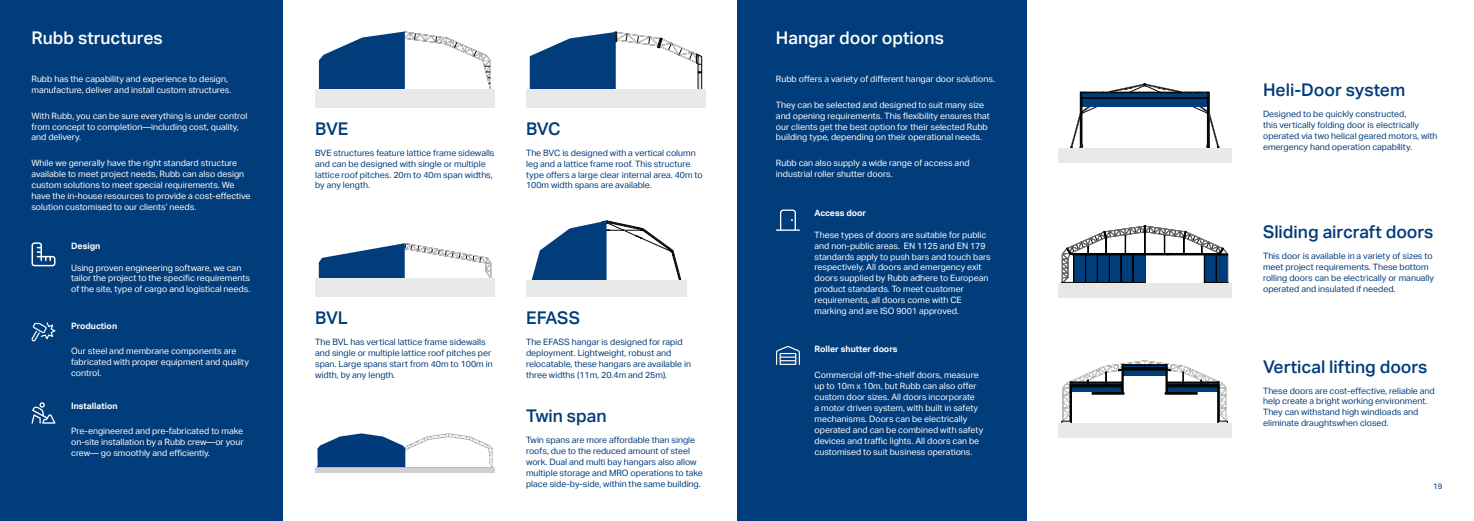
<style>
.page{position:relative;width:1474px;height:521px;background:#fff}
.page>*{position:absolute;margin:0;border:0;box-sizing:border-box;transform-origin:0 0}
.t1{font:500 17.5px "Aktiv Grotesk";color:#013c7b}
.t2{font:500 17.5px "Aktiv Grotesk";color:#fff}
.t3{font:8.75px/10.9px "Aktiv Grotesk";color:#fff}
.t4{font:8.75px/10.9px "Aktiv Grotesk";color:#013c7b}
.t5{font:700 8.75px "Aktiv Grotesk";color:#fff}
.t6{font:7.88px "Aktiv Grotesk";color:#013c7b}
</style>
<div class="page">
<div style="left:737px;top:0;width:289px;height:521px;background:#013c7b"></div>
<svg style="left:776px;top:346px;width:24px;height:19px"></svg>
<svg style="left:776px;top:209px;width:24px;height:22px"></svg>
<svg style="left:1070px;top:83px;width:150px;height:65px"></svg>
<div style="left:1057px;top:148px;width:174px;height:14px;background:#e8eae9"></div>
<svg style="left:1061px;top:226px;width:167px;height:57px"></svg>
<div style="left:1057px;top:283px;width:174px;height:14px;background:#e7e7e7"></div>
<div style="left:0;top:0;width:282px;height:521px;background:#013c7b"></div>
<svg style="left:32px;top:322px;width:23px;height:20px"></svg>
<svg style="left:32px;top:402px;width:23px;height:22px"></svg>
<svg style="left:32px;top:242px;width:23px;height:24px"></svg>
<svg style="left:319px;top:32px;width:172px;height:57px"></svg>
<div style="left:315px;top:89px;width:179px;height:19px;background:#e8eae9"></div>
<svg style="left:530px;top:32px;width:172px;height:58px"></svg>
<div style="left:526px;top:90px;width:179px;height:18px;background:#e8eae9"></div>
<svg style="left:319px;top:243px;width:172px;height:35px"></svg>
<div style="left:315px;top:278px;width:179px;height:19px;background:#e8eae9"></div>
<svg style="left:531px;top:221px;width:150px;height:59px"></svg>
<div style="left:526px;top:280px;width:161px;height:17px;background:#e8eae9"></div>
<img style="left:315px;top:433px;width:179px;height:39px">
<svg style="left:1061px;top:360px;width:166px;height:63px"></svg>
<div style="left:1057px;top:423px;width:174px;height:15px;background:#e8eae9"></div>
<h1 class="t2" style="left:32px;top:28px;width:133px">Rubb structures</h1>
<p class="t3" style="left:32px;top:73px;width:201px">Rubb has the capability and experience to design, manufacture, deliver and install custom structures.</p>
<p class="t3" style="left:32px;top:110px;width:217px">With Rubb, you can be sure everything is under control from concept to completion—including cost, quality, and delivery.</p>
<p class="t3" style="left:32px;top:158px;width:221px">While we generally have the right standard structure available to meet project needs, Rubb can also design custom solutions to meet special requirements. We have the in-house resources to provide a cost-effective solution customised to our clients’ needs.</p>
<p class="t5" style="left:71px;top:240px;width:31px">Design</p>
<p class="t3" style="left:71px;top:262px;width:181px">Using proven engineering software, we can tailor the project to the specific requirements of the site, type of cargo and logistical needs.</p>
<p class="t5" style="left:71px;top:320px;width:48px">Production</p>
<p class="t3" style="left:71px;top:346px;width:179px">Our steel and membrane components are fabricated with proper equipment and quality control.</p>
<p class="t5" style="left:71px;top:400px;width:48px">Installation</p>
<p class="t3" style="left:71px;top:426px;width:174px;text-align:justify">Pre-engineered and pre-fabricated to make on-site installation by a Rubb crew—or your crew— go smoothly and efficiently.</p>
<h1 class="t1" style="left:315px;top:118px;width:35px">BVE</h1>
<p class="t4" style="left:315px;top:147px;width:181px">BVE structures feature lattice frame sidewalls and can be designed with single or multiple lattice roof pitches. 20m to 40m span widths, by any length.</p>
<h1 class="t1" style="left:526px;top:118px;width:36px">BVC</h1>
<p class="t4" style="left:526px;top:147px;width:178px">The BVC is designed with a vertical column leg and a lattice frame roof. This structure type offers a large clear internal area. 40m to 100m width spans are available.</p>
<h1 class="t1" style="left:315px;top:308px;width:34px">BVL</h1>
<p class="t4" style="left:315px;top:336px;width:179px">The BVL has vertical lattice frame sidewalls and single or multiple lattice roof pitches per span. Large spans start from 40m to 100m in width, by any length.</p>
<h1 class="t1" style="left:526px;top:308px;width:55px">EFASS</h1>
<p class="t4" style="left:526px;top:336px;width:166px">The EFASS hangar is designed for rapid deployment. Lightweight, robust and relocatable, these hangars are available in three widths (11m, 20.4m and 25m).</p>
<h1 class="t1" style="left:526px;top:406px;width:82px">Twin span</h1>
<p class="t4" style="left:526px;top:435px;width:178px">Twin spans are more affordable than single roofs, due to the reduced amount of steel work. Dual and multi bay hangars also allow multiple storage and MRO operations to take place side-by-side, within the same building.</p>
<h1 class="t2" style="left:776px;top:28px;width:170px">Hangar door options</h1>
<p class="t3" style="left:776px;top:73px;width:220px">Rubb offers a variety of different hangar door solutions.</p>
<p class="t3" style="left:776px;top:99px;width:215px">They can be selected and designed to suit many size and opening requirements. This flexibility ensures that our clients get the best option for their selected Rubb building type, depending on their operational needs.</p>
<p class="t3" style="left:776px;top:158px;width:195px">Rubb can also supply a wide range of access and industrial roller shutter doors.</p>
<p class="t5" style="left:814px;top:208px;width:53px">Access door</p>
<p class="t3" style="left:814px;top:229px;width:178px">These types of doors are suitable for public and non-public areas. EN 1125 and EN 179 standards apply to push bars and touch bars respectively. All doors and emergency exit doors supplied by Rubb adhere to European product standards. To meet customer requirements, all doors come with CE marking and are ISO 9001 approved.</p>
<p class="t5" style="left:814px;top:344px;width:85px">Roller shutter doors</p>
<p class="t3" style="left:814px;top:369px;width:170px">Commercial off-the-shelf doors, measure up to 10m x 10m, but Rubb can also offer custom door sizes. All doors incorporate<br>a motor driven system, with built in safety mechanisms. Doors can be electrically operated and can be combined with safety devices and traffic lights. All doors can be customised to suit business operations.</p>
<h1 class="t1" style="left:1262px;top:80px;width:144px">Heli-Door system</h1>
<p class="t4" style="left:1262px;top:108px;width:176px">Designed to be quickly constructed,<br>this vertically folding door is electrically operated via two helical geared motors, with emergency hand operation capability.</p>
<h1 class="t1" style="left:1262px;top:222px;width:172px">Sliding aircraft doors</h1>
<p class="t4" style="left:1262px;top:251px;width:173px">This door is available in a variety of sizes to meet project requirements. These bottom rolling doors can be electrically or manually operated and insulated if needed.</p>
<h1 class="t1" style="left:1262px;top:356px;width:166px">Vertical lifting doors</h1>
<p class="t4" style="left:1262px;top:385px;width:173px">These doors are cost-effective, reliable and help create a bright working environment.<br>They can withstand high windloads and eliminate draughtswhen closed.</p>
<p class="t6" style="left:1433px;top:482px;width:11px">19</p>
</div>
